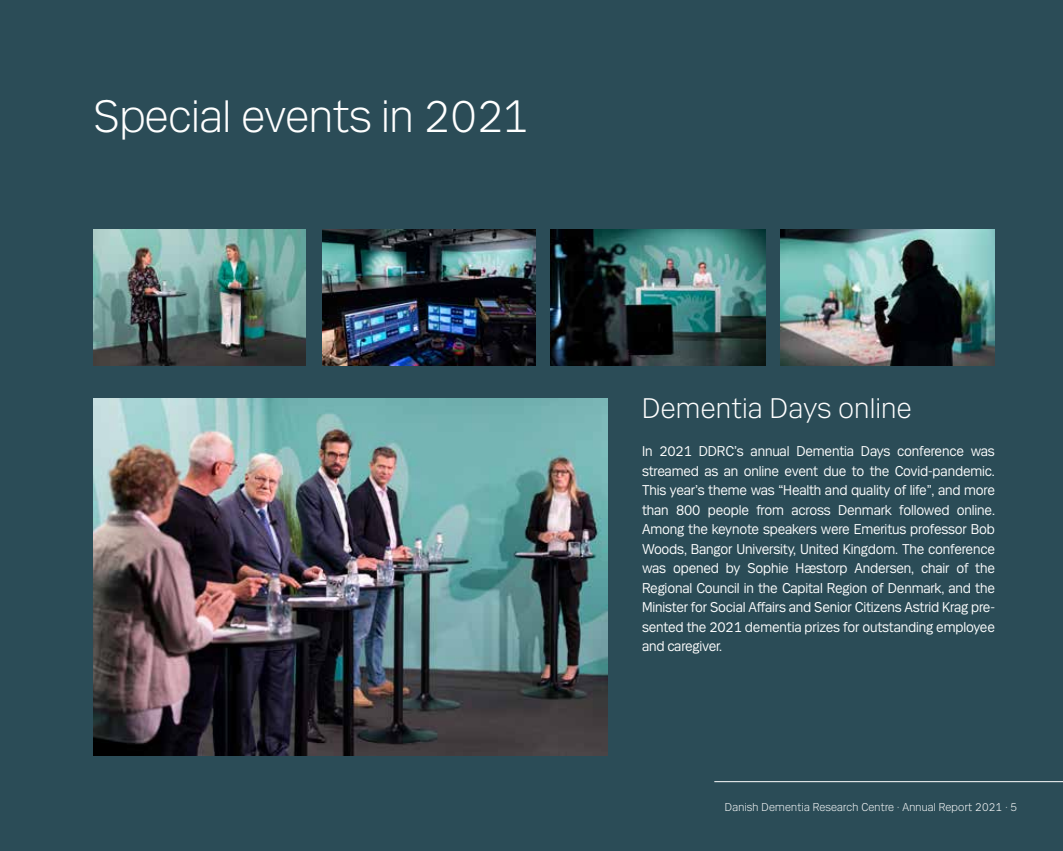
<style>
.page{position:relative;width:1063px;height:851px;background:#fff}
.page>*{position:absolute;margin:0;border:0;box-sizing:border-box;transform-origin:0 0}
.t1{font:300 48px "Mari";letter-spacing:.005em;color:#fff}
.t2{font:300 30px "Mari";letter-spacing:.02em;color:#fff}
.t3{font:15px/19.5px "Mari";letter-spacing:-.01em;color:#fff;text-align:justify}
.t4{font:300 12px "Mari";letter-spacing:.02em;color:#fff}
</style>
<div class="page">
<div style="left:0;top:0;width:1063px;height:850px;background:#2b4c57"></div>
<img style="left:781px;top:230px;width:214px;height:136px">
<img style="left:551px;top:230px;width:215px;height:136px">
<img style="left:94px;top:230px;width:211px;height:136px">
<img style="left:94px;top:398px;width:513px;height:357px">
<img style="left:322px;top:230px;width:213px;height:136px">
<hr style="left:714px;top:781px;width:349px;height:1px;background:#fff">
<h1 class="t1" style="left:94px;top:87px;width:438px">Special events in 2021</h1>
<h2 class="t2" style="left:642px;top:390px;width:271px">Dementia Days online</h2>
<p class="t3" style="left:642px;top:440px;width:354px">In 2021 DDRC’s annual Dementia Days conference was streamed as an online event due to the Covid-pandemic.<br>This year’s theme was “Health and quality of life”, and more than 800 people from across Denmark followed online.<br>Among the keynote speakers were Emeritus professor Bob Woods, Bangor University, United Kingdom. The conference was opened by Sophie Hæstorp Andersen, chair of the Regional Council in the Capital Region of Denmark, and the Minister for Social Affairs and Senior Citizens Astrid Krag pre&shy;sented the 2021 dementia prizes for outstanding employee and caregiver.</p>
<p class="t4" style="left:725px;top:799px;width:294px">Danish Dementia Research Centre · Annual Report 2021 · 5</p>
</div>
